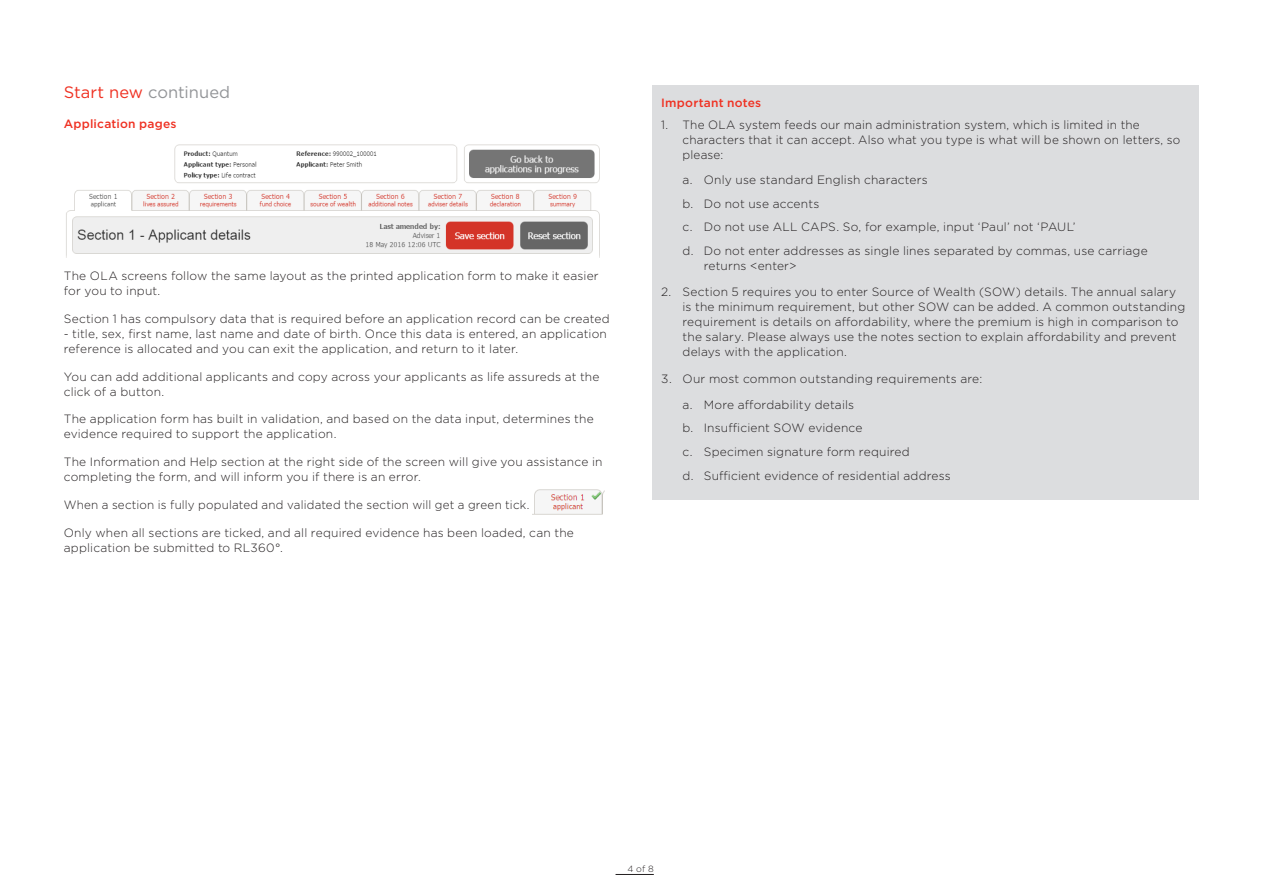
<style>
.page{position:relative;width:1263px;height:893px;background:#fff}
.page>*{position:absolute;margin:0;border:0;box-sizing:border-box;transform-origin:0 0}
.Heading{font:16.5px "Gotham";color:#939598}
.Body_text{font:300 12px/15px "Gotham";letter-spacing:.015em;color:#231f20}
.Subhead_Red{font:500 12px "Gotham";letter-spacing:.02em;color:#ef3122}
.t1{font:300 9px "Gotham";color:#231f20}
.s1{color:#ef3122}
</style>
<div class="page">
<hr style="left:615px;top:874px;width:39px;height:1px;background:#231f20">
<img style="left:66px;top:144px;width:534px;height:113px">
<img style="left:533px;top:489px;width:72px;height:26px">
<div style="left:653px;top:85px;width:546px;height:415px;background:#dcdddf"></div>
<p class="Heading" style="left:64px;top:82px;width:168px"><span class="s1">Start new</span> continued</p>
<p class="Subhead_Red" style="left:64px;top:116px;width:114px">Application pages</p>
<p class="Body_text" style="left:64px;top:268px;width:536px">The OLA screens follow the same layout as the printed application form to make it easier for you to input.</p>
<p class="Body_text" style="left:64px;top:311px;width:547px">Section 1 has compulsory data that is required before an application record can be created</p>
<p class="Body_text" style="left:64px;top:326px;width:545px">- title, sex, first name, last name and date of birth. Once this data is entered, an application reference is allocated and you can exit the application, and return to it later.</p>
<p class="Body_text" style="left:64px;top:369px;width:537px">You can add additional applicants and copy across your applicants as life assureds at the click of a button.</p>
<p class="Body_text" style="left:64px;top:411px;width:531px">The application form has built in validation, and based on the data input, determines the evidence required to support the application.</p>
<p class="Body_text" style="left:64px;top:454px;width:540px">The Information and Help section at the right side of the screen will give you assistance in completing the form, and will inform you if there is an error.</p>
<p class="Body_text" style="left:64px;top:497px;width:467px">When a section is fully populated and validated the section will get a green tick.</p>
<p class="Body_text" style="left:64px;top:525px;width:512px">Only when all sections are ticked, and all required evidence has been loaded, can the application be submitted to RL360°.</p>
<p class="Subhead_Red" style="left:661px;top:95px;width:102px">Important notes</p>
<p class="Body_text" style="left:682px;top:117px;width:499px;text-indent:-21px">1. The OLA system feeds our main administration system, which is limited in the characters that it can accept. Also what you type is what will be shown on letters, so please:</p>
<p class="Body_text" style="left:682px;top:168px;width:467px;line-height:23.5px">a. Only use standard English characters<br>b. Do not use accents<br>c. Do not use ALL CAPS. So, for example, input ‘Paul’ not ‘PAUL’<br>d. Do not enter addresses as single lines separated by commas, use carriage</p>
<p class="Body_text" style="left:704px;top:258px;width:94px">returns &lt;enter&gt;</p>
<p class="Body_text" style="left:682px;top:283px;width:504px;text-indent:-21px">2. Section 5 requires you to enter Source of Wealth (SOW) details. The annual salary is the minimum requirement, but other SOW can be added. A common outstanding requirement is details on affordability, where the premium is high in comparison to the salary. Please always use the notes section to explain affordability and prevent delays with the application.</p>
<p class="Body_text" style="left:682px;top:366px;width:301px;line-height:25.7px;text-indent:-21px">3. Our most common outstanding requirements are: a. More affordability details</p>
<p class="Body_text" style="left:682px;top:416px;width:270px;line-height:23.5px">b. Insufficient SOW evidence<br>c. Specimen signature form required<br>d. Sufficient evidence of residential address</p>
<p class="t1" style="left:628px;top:863px;width:28px">4 of 8</p>
</div>
